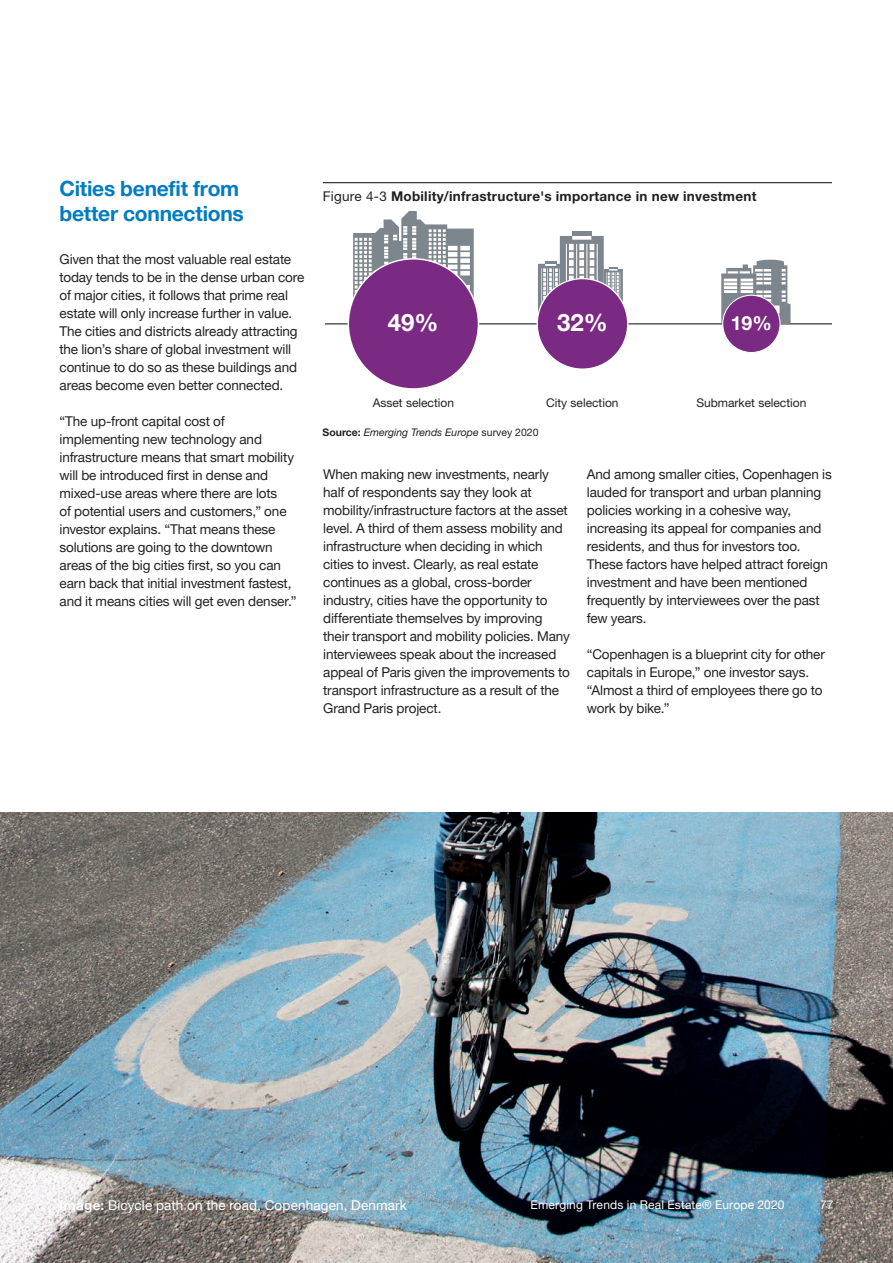
<style>
.page{position:relative;width:893px;height:1263px;background:#fff}
.page>*{position:absolute;margin:0;border:0;box-sizing:border-box;transform-origin:0 0}
.t1{font:700 24px "Helvetica Neue LT Pro";color:#fff}
.t2{font:700 21px/24.8px "Helvetica Neue LT Pro";letter-spacing:-.015em;color:#007cc2}
.t3{font:700 19.5px "Helvetica Neue LT Pro";color:#fff}
.t4{font:13.5px/18px "Helvetica Neue LT Pro";letter-spacing:-.01em;color:#231f20}
.t5{font:700 13.5px "Helvetica Neue LT Pro";letter-spacing:.02em;color:#231f20}
.t6{font:13.5px "Helvetica Neue LT Pro";letter-spacing:.01em;color:#fff}
.t7{font:12px "Helvetica Neue LT Pro";color:#231f20}
.t8{font:12px "Helvetica Neue LT Pro";letter-spacing:.015em;color:#fff}
.t9{font:italic 10.5px "Helvetica Neue LT Pro";color:#231f20}
.s1{font-weight:400}
.s2{font-weight:700;font-style:normal}
.s3{font-style:normal}
.s4{font-weight:700}
</style>
<div class="page">
<img style="left:0;top:812px;width:893px;height:451px">
<hr style="left:325px;top:323px;width:506px;height:1px;background:#231f20">
<hr style="left:323px;top:182px;width:508px;height:1px;background:#231f20">
<svg style="left:353px;top:211px;width:121px;height:87px"></svg>
<div style="left:348px;top:259px;width:130px;height:130px;background:#7b2a83;border-radius:50%"></div>
<svg style="left:721px;top:260px;width:70px;height:64px"></svg>
<div style="left:723px;top:295px;width:57px;height:57px;background:#7b2a83;border-radius:50%"></div>
<div style="left:722px;top:295px;width:59px;height:58px;border:1px solid #fff;border-radius:50%"></div>
<hr style="left:572px;top:232px;width:19px;height:4px;background:#7e868d">
<svg style="left:538px;top:236px;width:85px;height:76px"></svg>
<div style="left:537px;top:279px;width:91px;height:90px;background:#7b2a83;border-radius:50%"></div>
<h2 class="t2" style="left:60px;top:176px;width:186px">Cities benefit from better connections</h2>
<p class="t4" style="left:60px;top:250px;width:246px">Given that the most valuable real estate today tends to be in the dense urban core of major cities, it follows that prime real estate will only increase further in value.<br>The cities and districts already attracting the lion’s share of global investment will continue to do so as these buildings and areas become even better connected.</p>
<p class="t4" style="left:60px;top:412px;width:239px">“The up-front capital cost of implementing new technology and infrastructure means that smart mobility will be introduced first in dense and mixed-use areas where there are lots<br>of potential users and customers,” one investor explains. “That means these solutions are going to the downtown areas of the big cities first, so you can earn back that initial investment fastest, and it means cities will get even denser.”</p>
<p class="t5" style="left:323px;top:187px;width:435px"><span class="s1">Figure 4-3</span> Mobility/infrastructure's importance in new investment</p>
<h1 class="t1" style="left:388px;top:308px;width:52px">49%</h1>
<h1 class="t1" style="left:557px;top:308px;width:52px">32%</h1>
<h3 class="t3" style="left:731px;top:311px;width:43px">19%</h3>
<p class="t7" style="left:373px;top:396px;width:83px">Asset selection</p>
<p class="t9" style="left:323px;top:425px;width:217px"><span class="s2">Source:</span> Emerging Trends Europe <span class="s3">survey 2020</span></p>
<p class="t7" style="left:546px;top:396px;width:74px">City selection</p>
<p class="t7" style="left:696px;top:396px;width:112px">Submarket selection</p>
<p class="t4" style="left:323px;top:465px;width:248px">When making new investments, nearly half of respondents say they look at mobility/infrastructure factors at the asset level. A third of them assess mobility and infrastructure when deciding in which cities to invest. Clearly, as real estate continues as a global, cross-border industry, cities have the opportunity to differentiate themselves by improving their transport and mobility policies. Many interviewees speak about the increased appeal of Paris given the improvements to transport infrastructure as a result of the Grand Paris project.</p>
<p class="t4" style="left:587px;top:465px;width:246px">And among smaller cities, Copenhagen is lauded for transport and urban planning policies working in a cohesive way, increasing its appeal for companies and residents, and thus for investors too.<br>These factors have helped attract foreign investment and have been mentioned frequently by interviewees over the past few years.</p>
<p class="t4" style="left:587px;top:645px;width:239px">“Copenhagen is a blueprint city for other capitals in Europe,” one investor says. “Almost a third of employees there go to work by bike.”</p>
<p class="t6" style="left:60px;top:1197px;width:349px"><span class="s4">Image:</span> Bicycle path on the road, Copenhagen, Denmark</p>
<p class="t8" style="left:531px;top:1197px;width:255px">Emerging Trends in Real Estate® Europe 2020</p>
<p class="t8" style="left:820px;top:1197px;width:15px">77</p>
</div>
